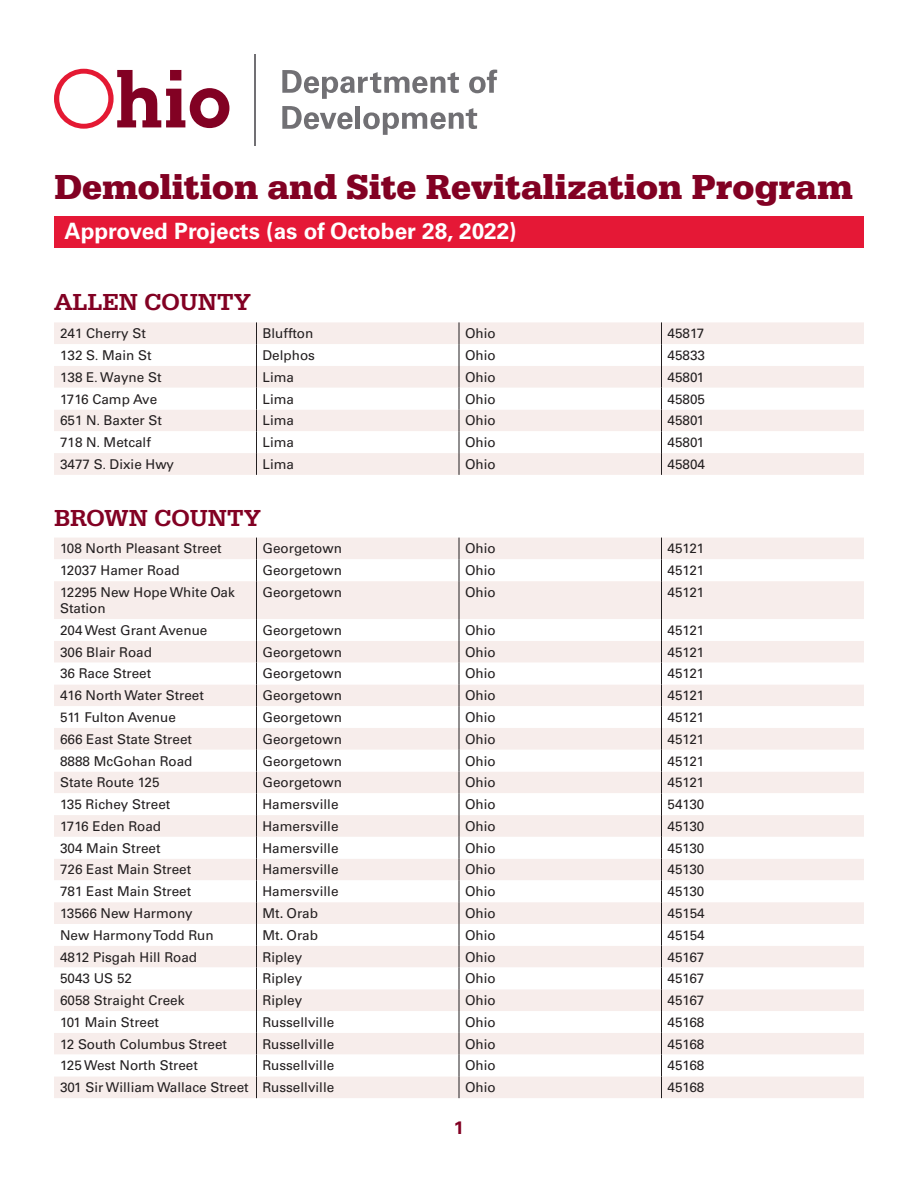
<style>
.page{position:relative;width:918px;height:1188px;background:#fff}
.page>*{position:absolute;margin:0;border:0;box-sizing:border-box;transform-origin:0 0}
.t1{font:700 36px "Serifa";color:#820123}
.t2{font:500 24px "Serifa";color:#820123}
.t3{font:700 22.5px "Univers LT Pro 65";color:#fff}
.t4{font:700 18px "Univers LT Pro 65";color:#820123}
.t5{font:13.5px/16.2px "Univers LT Pro 55 Roman";color:#231f20}
.s1{font-family:"Minion Pro"}
</style>
<div class="page">
<svg style="left:54px;top:69px;width:175px;height:60px"></svg>
<hr style="left:255px;top:54px;width:1px;height:91px;background:#717074">
<svg style="left:282px;top:70px;width:177px;height:29px"></svg>
<svg style="left:469px;top:70px;width:28px;height:23px"></svg>
<svg style="left:282px;top:106px;width:71px;height:23px"></svg>
<hr style="left:356px;top:106px;width:4px;height:23px;background:#717074">
<svg style="left:363px;top:108px;width:114px;height:27px"></svg>
<div style="left:55px;top:217px;width:809px;height:31px;background:#e51836"></div>
<div style="left:54px;top:322px;width:810px;height:153px;background:#f7edeb"></div>
<svg style="left:54px;top:344px;width:810px;height:109px"></svg>
<svg style="left:256px;top:322px;width:1px;height:153px"></svg>
<svg style="left:459px;top:322px;width:1px;height:153px"></svg>
<svg style="left:661px;top:322px;width:1px;height:153px"></svg>
<div style="left:54px;top:538px;width:810px;height:560px;background:#f7edeb"></div>
<svg style="left:54px;top:559px;width:810px;height:517px"></svg>
<svg style="left:256px;top:538px;width:1px;height:43px"></svg>
<svg style="left:459px;top:538px;width:1px;height:43px"></svg>
<svg style="left:661px;top:538px;width:1px;height:43px"></svg>
<hr style="left:256px;top:581px;width:1px;height:38px;background:#231f20">
<hr style="left:459px;top:581px;width:1px;height:38px;background:#231f20">
<hr style="left:661px;top:581px;width:1px;height:38px;background:#231f20">
<svg style="left:256px;top:619px;width:1px;height:479px"></svg>
<svg style="left:459px;top:619px;width:1px;height:479px"></svg>
<svg style="left:661px;top:619px;width:1px;height:479px"></svg>
<p class="t1" style="left:54px;top:165px;width:800px">Demolition and Site Revitalization Program</p>
<p class="t3" style="left:64px;top:218px;width:454px">Approved Projects (as of October 28, 2022)</p>
<p class="t2" style="left:54px;top:288px;width:198px">ALLEN COUNTY</p>
<p class="t5" style="left:60px;top:325px;width:87px">241 Cherry St</p>
<p class="t5" style="left:262px;top:325px;width:52px">Bluffton</p>
<p class="t5" style="left:465px;top:325px;width:32px">Ohio</p>
<p class="t5" style="left:668px;top:325px;width:38px">45817</p>
<p class="t5" style="left:60px;top:347px;width:93px">132 S<span class="s1">.</span> Main St</p>
<p class="t5" style="left:262px;top:347px;width:54px">Delphos</p>
<p class="t5" style="left:465px;top:347px;width:32px">Ohio</p>
<p class="t5" style="left:668px;top:347px;width:39px">45833</p>
<p class="t5" style="left:60px;top:369px;width:103px">138 E<span class="s1">.</span> Wayne St</p>
<p class="t5" style="left:262px;top:369px;width:33px">Lima</p>
<p class="t5" style="left:465px;top:369px;width:32px">Ohio</p>
<p class="t5" style="left:668px;top:369px;width:38px">45801</p>
<p class="t5" style="left:60px;top:391px;width:99px">1716 Camp Ave</p>
<p class="t5" style="left:262px;top:391px;width:33px">Lima</p>
<p class="t5" style="left:465px;top:391px;width:32px">Ohio</p>
<p class="t5" style="left:668px;top:391px;width:39px">45805</p>
<p class="t5" style="left:60px;top:412px;width:104px">651 N<span class="s1">.</span> Baxter St</p>
<p class="t5" style="left:262px;top:412px;width:33px">Lima</p>
<p class="t5" style="left:465px;top:412px;width:32px">Ohio</p>
<p class="t5" style="left:668px;top:412px;width:38px">45801</p>
<p class="t5" style="left:60px;top:434px;width:92px">718 N<span class="s1">.</span> Metcalf</p>
<p class="t5" style="left:262px;top:434px;width:33px">Lima</p>
<p class="t5" style="left:465px;top:434px;width:32px">Ohio</p>
<p class="t5" style="left:668px;top:434px;width:38px">45801</p>
<p class="t5" style="left:60px;top:456px;width:116px">3477 S<span class="s1">.</span> Dixie Hwy</p>
<p class="t5" style="left:262px;top:456px;width:33px">Lima</p>
<p class="t5" style="left:465px;top:456px;width:32px">Ohio</p>
<p class="t5" style="left:668px;top:456px;width:39px">45804</p>
<p class="t2" style="left:54px;top:504px;width:208px">BROWN COUNTY</p>
<p class="t5" style="left:60px;top:541px;width:163px">108 North Pleasant Street</p>
<p class="t5" style="left:262px;top:541px;width:81px">Georgetown</p>
<p class="t5" style="left:465px;top:541px;width:32px">Ohio</p>
<p class="t5" style="left:668px;top:541px;width:38px">45121</p>
<p class="t5" style="left:60px;top:562px;width:121px">12037 Hamer Road</p>
<p class="t5" style="left:262px;top:562px;width:81px">Georgetown</p>
<p class="t5" style="left:465px;top:562px;width:32px">Ohio</p>
<p class="t5" style="left:668px;top:562px;width:38px">45121</p>
<p class="t5" style="left:60px;top:584px;width:176px">12295 New Hope White Oak<br>Station</p>
<p class="t5" style="left:262px;top:584px;width:81px">Georgetown</p>
<p class="t5" style="left:465px;top:584px;width:32px">Ohio</p>
<p class="t5" style="left:668px;top:584px;width:38px">45121</p>
<p class="t5" style="left:60px;top:622px;width:149px">204 West Grant Avenue</p>
<p class="t5" style="left:262px;top:622px;width:81px">Georgetown</p>
<p class="t5" style="left:465px;top:622px;width:32px">Ohio</p>
<p class="t5" style="left:668px;top:622px;width:38px">45121</p>
<p class="t5" style="left:60px;top:644px;width:94px">306 Blair Road</p>
<p class="t5" style="left:262px;top:644px;width:81px">Georgetown</p>
<p class="t5" style="left:465px;top:644px;width:32px">Ohio</p>
<p class="t5" style="left:668px;top:644px;width:38px">45121</p>
<p class="t5" style="left:60px;top:666px;width:93px">36 Race Street</p>
<p class="t5" style="left:262px;top:666px;width:81px">Georgetown</p>
<p class="t5" style="left:465px;top:666px;width:32px">Ohio</p>
<p class="t5" style="left:668px;top:666px;width:38px">45121</p>
<p class="t5" style="left:60px;top:687px;width:145px">416 North Water Street</p>
<p class="t5" style="left:262px;top:687px;width:81px">Georgetown</p>
<p class="t5" style="left:465px;top:687px;width:32px">Ohio</p>
<p class="t5" style="left:668px;top:687px;width:38px">45121</p>
<p class="t5" style="left:60px;top:709px;width:117px">511 Fulton Avenue</p>
<p class="t5" style="left:262px;top:709px;width:81px">Georgetown</p>
<p class="t5" style="left:465px;top:709px;width:32px">Ohio</p>
<p class="t5" style="left:668px;top:709px;width:38px">45121</p>
<p class="t5" style="left:60px;top:731px;width:134px">666 East State Street</p>
<p class="t5" style="left:262px;top:731px;width:81px">Georgetown</p>
<p class="t5" style="left:465px;top:731px;width:32px">Ohio</p>
<p class="t5" style="left:668px;top:731px;width:38px">45121</p>
<p class="t5" style="left:60px;top:753px;width:134px">8888 McGohan Road</p>
<p class="t5" style="left:262px;top:753px;width:81px">Georgetown</p>
<p class="t5" style="left:465px;top:753px;width:32px">Ohio</p>
<p class="t5" style="left:668px;top:753px;width:38px">45121</p>
<p class="t5" style="left:60px;top:774px;width:101px">State Route 125</p>
<p class="t5" style="left:262px;top:774px;width:81px">Georgetown</p>
<p class="t5" style="left:465px;top:774px;width:32px">Ohio</p>
<p class="t5" style="left:668px;top:774px;width:38px">45121</p>
<p class="t5" style="left:60px;top:796px;width:112px">135 Richey Street</p>
<p class="t5" style="left:262px;top:796px;width:78px">Hamersville</p>
<p class="t5" style="left:465px;top:796px;width:32px">Ohio</p>
<p class="t5" style="left:668px;top:796px;width:38px">54130</p>
<p class="t5" style="left:60px;top:818px;width:103px">1716 Eden Road</p>
<p class="t5" style="left:262px;top:818px;width:78px">Hamersville</p>
<p class="t5" style="left:465px;top:818px;width:32px">Ohio</p>
<p class="t5" style="left:668px;top:818px;width:38px">45130</p>
<p class="t5" style="left:60px;top:840px;width:102px">304 Main Street</p>
<p class="t5" style="left:262px;top:840px;width:78px">Hamersville</p>
<p class="t5" style="left:465px;top:840px;width:32px">Ohio</p>
<p class="t5" style="left:668px;top:840px;width:38px">45130</p>
<p class="t5" style="left:60px;top:862px;width:133px">726 East Main Street</p>
<p class="t5" style="left:262px;top:862px;width:78px">Hamersville</p>
<p class="t5" style="left:465px;top:862px;width:32px">Ohio</p>
<p class="t5" style="left:668px;top:862px;width:38px">45130</p>
<p class="t5" style="left:60px;top:883px;width:133px">781 East Main Street</p>
<p class="t5" style="left:262px;top:883px;width:78px">Hamersville</p>
<p class="t5" style="left:465px;top:883px;width:32px">Ohio</p>
<p class="t5" style="left:668px;top:883px;width:38px">45130</p>
<p class="t5" style="left:60px;top:905px;width:134px">13566 New Harmony</p>
<p class="t5" style="left:262px;top:905px;width:57px">Mt. Orab</p>
<p class="t5" style="left:465px;top:905px;width:32px">Ohio</p>
<p class="t5" style="left:668px;top:905px;width:39px">45154</p>
<p class="t5" style="left:60px;top:927px;width:155px">New Harmony Todd Run</p>
<p class="t5" style="left:262px;top:927px;width:57px">Mt. Orab</p>
<p class="t5" style="left:465px;top:927px;width:32px">Ohio</p>
<p class="t5" style="left:668px;top:927px;width:39px">45154</p>
<p class="t5" style="left:60px;top:949px;width:139px">4812 Pisgah Hill Road</p>
<p class="t5" style="left:262px;top:949px;width:41px">Ripley</p>
<p class="t5" style="left:465px;top:949px;width:32px">Ohio</p>
<p class="t5" style="left:668px;top:949px;width:38px">45167</p>
<p class="t5" style="left:60px;top:970px;width:74px">5043 US 52</p>
<p class="t5" style="left:262px;top:970px;width:41px">Ripley</p>
<p class="t5" style="left:465px;top:970px;width:32px">Ohio</p>
<p class="t5" style="left:668px;top:970px;width:38px">45167</p>
<p class="t5" style="left:60px;top:992px;width:126px">6058 Straight Creek</p>
<p class="t5" style="left:262px;top:992px;width:41px">Ripley</p>
<p class="t5" style="left:465px;top:992px;width:32px">Ohio</p>
<p class="t5" style="left:668px;top:992px;width:38px">45167</p>
<p class="t5" style="left:60px;top:1014px;width:101px">101 Main Street</p>
<p class="t5" style="left:262px;top:1014px;width:73px">Russellville</p>
<p class="t5" style="left:465px;top:1014px;width:32px">Ohio</p>
<p class="t5" style="left:668px;top:1014px;width:38px">45168</p>
<p class="t5" style="left:60px;top:1036px;width:169px">12 South Columbus Street</p>
<p class="t5" style="left:262px;top:1036px;width:73px">Russellville</p>
<p class="t5" style="left:465px;top:1036px;width:32px">Ohio</p>
<p class="t5" style="left:668px;top:1036px;width:38px">45168</p>
<p class="t5" style="left:60px;top:1058px;width:139px">125 West North Street</p>
<p class="t5" style="left:262px;top:1058px;width:73px">Russellville</p>
<p class="t5" style="left:465px;top:1058px;width:32px">Ohio</p>
<p class="t5" style="left:668px;top:1058px;width:38px">45168</p>
<p class="t5" style="left:60px;top:1079px;width:190px">301 Sir William Wallace Street</p>
<p class="t5" style="left:262px;top:1079px;width:73px">Russellville</p>
<p class="t5" style="left:465px;top:1079px;width:32px">Ohio</p>
<p class="t5" style="left:668px;top:1079px;width:38px">45168</p>
<h3 class="t4" style="left:454px;top:1117px;width:12px">1</h3>
</div>
